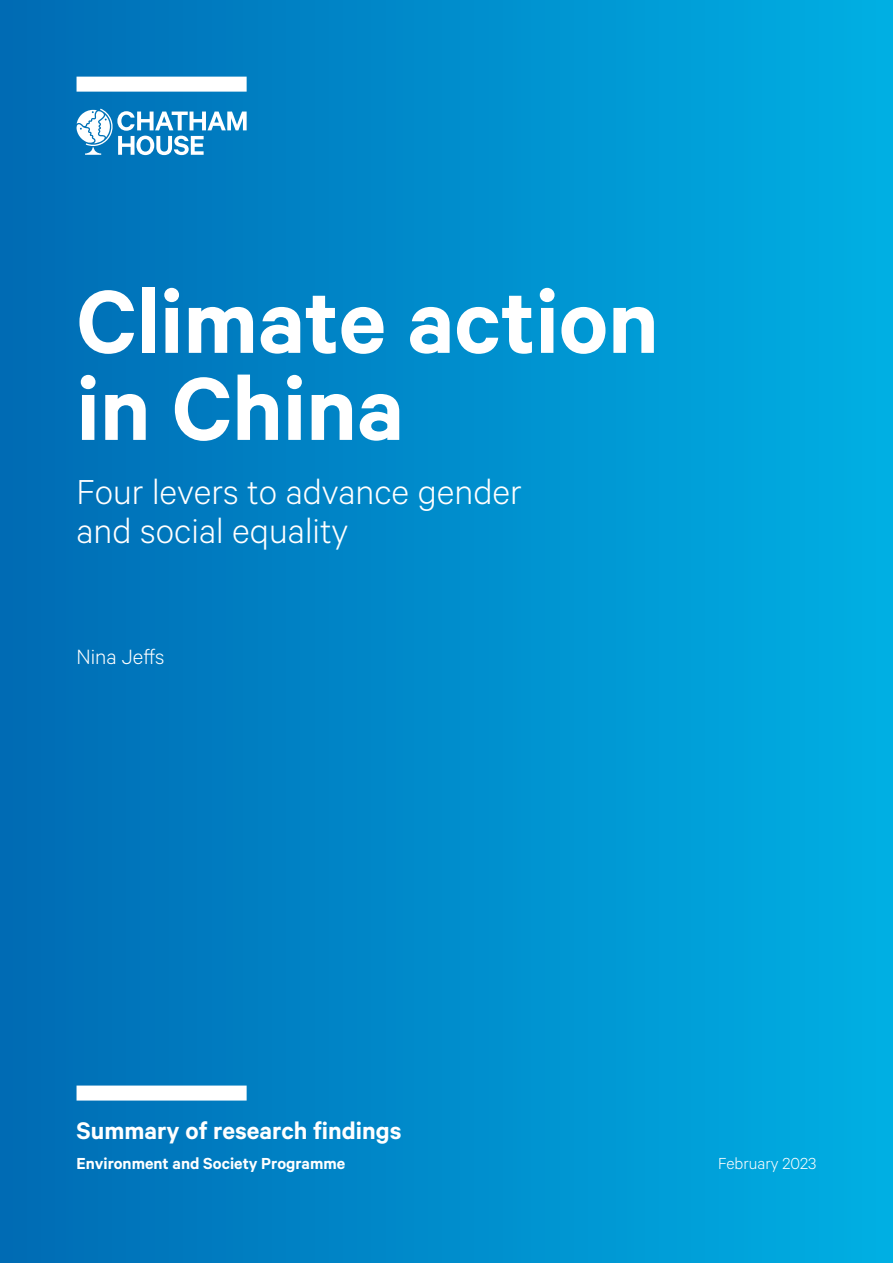
<style>
.page{position:relative;width:893px;height:1263px;background:#fff}
.page>*{position:absolute;margin:0;border:0;box-sizing:border-box;transform-origin:0 0}
.t1{font:600 100.5px/87px "Calibre";color:#fff}
.t2{font:300 39px/39px "Calibre";color:#fff}
.t3{font:600 27px "Calibre";color:#fff}
.t4{font:300 23.25px "Calibre";color:#fff}
.t5{font:600 18px "Calibre";color:#fff}
.t6{font:300 18px "Calibre";color:#fff}
</style>
<div class="page">
<div style="left:0;top:0;width:893px;height:1263px;background:linear-gradient(to right,#006bb4,#00afe3)"></div>
<svg style="left:77px;top:109px;width:170px;height:46px"></svg>
<div style="left:77px;top:77px;width:170px;height:15px;background:#fff"></div>
<div style="left:77px;top:1085px;width:170px;height:15px;background:#fff"></div>
<h1 class="t1" style="left:77px;top:275px;width:584px">Climate action in China</h1>
<p class="t2" style="left:77px;top:471px;width:447px">Four levers to advance gender and social equality</p>
<p class="t4" style="left:77px;top:643px;width:89px">Nina Jeffs</p>
<p class="t3" style="left:77px;top:1114px;width:326px">Summary of research findings</p>
<p class="t5" style="left:77px;top:1153px;width:270px">Environment and Society Programme</p>
<p class="t6" style="left:718px;top:1153px;width:100px">February 2023</p>
</div>
